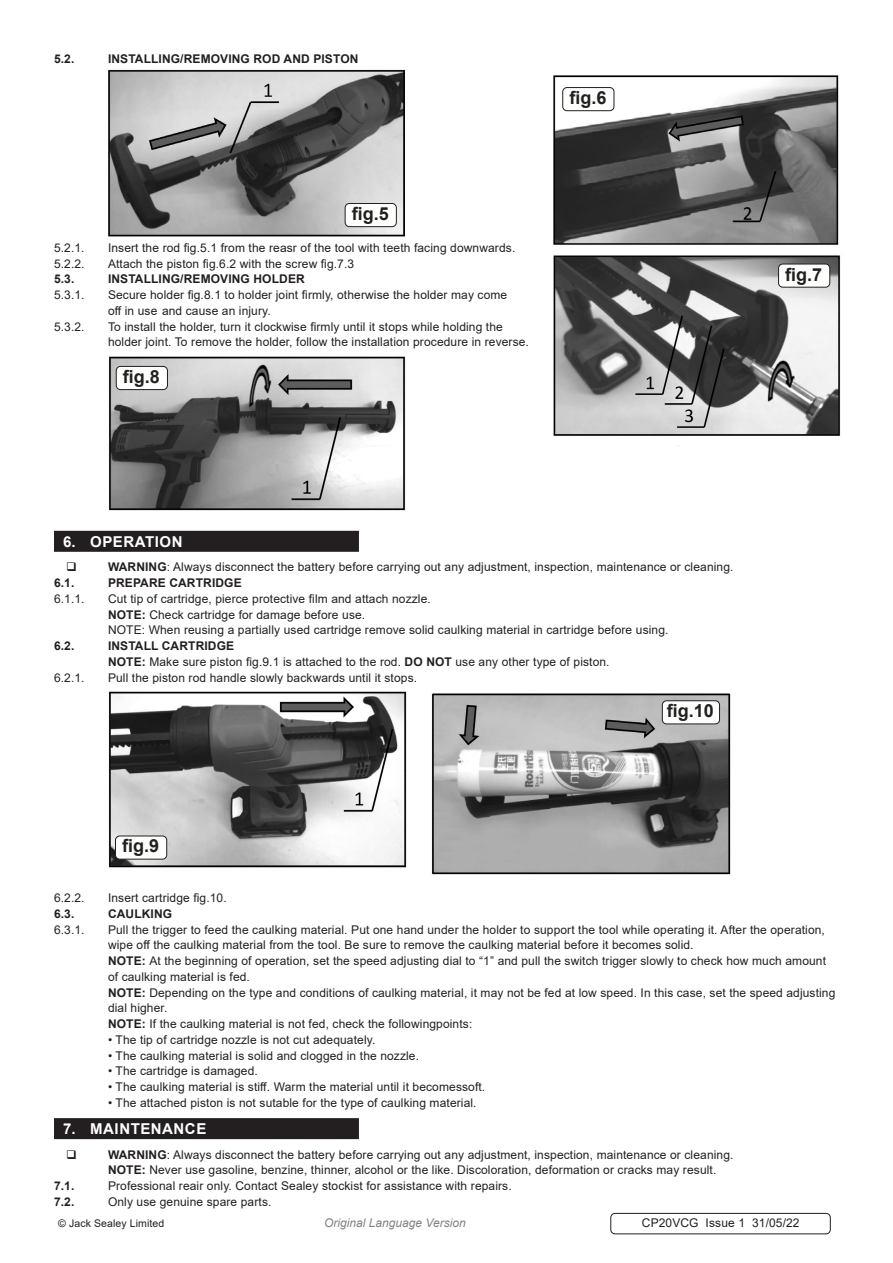
<style>
.page{position:relative;width:893px;height:1263px;background:#fff}
.page>*{position:absolute;margin:0;border:0;box-sizing:border-box;transform-origin:0 0}
.t1{font:700 18px "Arial";color:#231f20}
.t2{font:700 15px "Arial";letter-spacing:.035em;color:#fff}
.Body{font:12px/15.8px "Arial";letter-spacing:.01em;color:#231f20}
.t3{font:700 12px "Arial";letter-spacing:.01em;color:#231f20}
.t4{font:italic 12px "Arial";color:#808285}
.Body__Footer{font:12px "Arial";letter-spacing:.01em;color:#231f20}
.Body__Justified__7pt{font:10.5px "Arial";letter-spacing:.01em;color:#231f20}
.s1{font-weight:700}
</style>
<div class="page">
<div style="left:54px;top:531px;width:305px;height:21px;background:#231f20"></div>
<div style="left:54px;top:1118px;width:305px;height:21px;background:#231f20"></div>
<img style="left:108px;top:69px;width:297px;height:168px">
<img style="left:553px;top:75px;width:288px;height:361px">
<img style="left:109px;top:356px;width:297px;height:155px">
<div style="left:345px;top:203px;width:51px;height:24px;background:#fcfffc;border-radius:4px"></div>
<div style="left:345px;top:203px;width:52px;height:24px;border:1px solid #231f20;border-radius:4px"></div>
<div style="left:563px;top:88px;width:51px;height:23px;background:#fcfffc;border-radius:4px"></div>
<div style="left:562px;top:87px;width:52px;height:24px;border:1px solid #231f20;border-radius:4px"></div>
<div style="left:778px;top:264px;width:52px;height:23px;background:#fcfffc;border-radius:4px"></div>
<div style="left:778px;top:264px;width:52px;height:24px;border:1px solid #231f20;border-radius:4px"></div>
<div style="left:116px;top:366px;width:51px;height:24px;background:#fcfffc;border-radius:4px"></div>
<div style="left:116px;top:366px;width:52px;height:24px;border:1px solid #231f20;border-radius:4px"></div>
<img style="left:108px;top:691px;width:299px;height:177px">
<img style="left:432px;top:693px;width:299px;height:182px">
<div style="left:115px;top:836px;width:52px;height:23px;background:#fcfffc;border-radius:4px"></div>
<div style="left:115px;top:836px;width:52px;height:23px;border:1px solid #231f20;border-radius:4px"></div>
<div style="left:662px;top:701px;width:57px;height:23px;background:#fcfffc;border-radius:4px"></div>
<div style="left:662px;top:700px;width:58px;height:24px;border:1px solid #231f20;border-radius:4px"></div>
<div style="left:610px;top:1213px;width:221px;height:21px;border:1px solid #231f20;border-radius:4px"></div>
<p class="t3" style="left:54px;top:50px;width:22px">5.2.</p>
<p class="t3" style="left:108px;top:50px;width:252px">INSTALLING/REMOVING ROD AND PISTON</p>
<p class="t1" style="left:352px;top:201px;width:39px">fig.5</p>
<p class="Body" style="left:54px;top:240px;width:32px">5.2.1.</p>
<p class="Body" style="left:108px;top:240px;width:409px">Insert the rod fig.5.1 from the reasr of the tool with teeth facing downwards.</p>
<p class="Body" style="left:54px;top:255px;width:32px">5.2.2.</p>
<p class="Body" style="left:108px;top:255px;width:248px">Attach the piston fig.6.2 with the screw fig.7.3</p>
<p class="t3" style="left:54px;top:271px;width:22px">5.3.</p>
<p class="t3" style="left:108px;top:271px;width:198px">INSTALLING/REMOVING HOLDER</p>
<p class="Body" style="left:54px;top:287px;width:32px">5.3.1.</p>
<p class="Body" style="left:108px;top:287px;width:401px">Secure holder fig.8.1 to holder joint firmly, otherwise the holder may come</p>
<p class="Body" style="left:108px;top:303px;width:164px">off in use and cause an injury.</p>
<p class="Body" style="left:54px;top:318px;width:32px">5.3.2.</p>
<p class="Body" style="left:108px;top:318px;width:396px">To install the holder, turn it clockwise firmly until it stops while holding the</p>
<p class="Body" style="left:108px;top:334px;width:422px">holder joint. To remove the holder, follow the installation procedure in reverse.</p>
<p class="t1" style="left:123px;top:364px;width:39px">fig.8</p>
<p class="t1" style="left:569px;top:85px;width:39px">fig.6</p>
<p class="t1" style="left:785px;top:261px;width:39px">fig.7</p>
<p class="t2" style="left:63px;top:531px;width:121px">6. OPERATION</p>
<p class="Body" style="left:108px;top:559px;width:627px"><span class="s1">WARNING</span>: Always disconnect the battery before carrying out any adjustment, inspection, maintenance or cleaning.</p>
<p class="t3" style="left:54px;top:574px;width:22px">6.1.</p>
<p class="t3" style="left:108px;top:574px;width:135px">PREPARE CARTRIDGE</p>
<p class="Body" style="left:54px;top:591px;width:32px">6.1.1.</p>
<p class="Body" style="left:108px;top:591px;width:324px">Cut tip of cartridge, pierce protective film and attach nozzle.</p>
<p class="Body" style="left:108px;top:606px;width:259px"><span class="s1">NOTE:</span> Check cartridge for damage before use.</p>
<p class="Body" style="left:108px;top:622px;width:562px">NOTE: When reusing a partially used cartridge remove solid caulking material in cartridge before using.</p>
<p class="t3" style="left:54px;top:637px;width:22px">6.2.</p>
<p class="t3" style="left:108px;top:637px;width:128px">INSTALL CARTRIDGE</p>
<p class="Body" style="left:108px;top:654px;width:503px"><span class="s1">NOTE:</span> Make sure piston fig.9.1 is attached to the rod. <span class="s1">DO NOT</span> use any other type of piston.</p>
<p class="Body" style="left:54px;top:669px;width:32px">6.2.1.</p>
<p class="Body" style="left:108px;top:669px;width:311px">Pull the piston rod handle slowly backwards until it stops.</p>
<p class="t1" style="left:122px;top:833px;width:39px">fig.9</p>
<p class="t1" style="left:667px;top:698px;width:49px">fig.10</p>
<p class="Body" style="left:54px;top:890px;width:32px">6.2.2.</p>
<p class="Body" style="left:108px;top:890px;width:120px">Insert cartridge fig.10.</p>
<p class="t3" style="left:54px;top:905px;width:22px">6.3.</p>
<p class="t3" style="left:108px;top:905px;width:66px">CAULKING</p>
<p class="Body" style="left:54px;top:921px;width:32px">6.3.1.</p>
<p class="Body" style="left:108px;top:921px;width:718px">Pull the trigger to feed the caulking material. Put one hand under the holder to support the tool while operating it. After the operation, wipe off the caulking material from the tool. Be sure to remove the caulking material before it becomes solid.</p>
<p class="Body" style="left:108px;top:953px;width:720px"><span class="s1">NOTE:</span> At the beginning of operation, set the speed adjusting dial to “1” and pull the switch trigger slowly to check how much amount of caulking material is fed.</p>
<p class="Body" style="left:108px;top:984px;width:729px"><span class="s1">NOTE:</span> Depending on the type and conditions of caulking material, it may not be fed at low speed. In this case, set the speed adjusting dial higher.</p>
<p class="Body" style="left:108px;top:1016px;width:366px"><span class="s1">NOTE:</span> If the caulking material is not fed, check the followingpoints:</p>
<p class="Body" style="left:108px;top:1032px;width:269px">• The tip of cartridge nozzle is not cut adequately.</p>
<p class="Body" style="left:108px;top:1047px;width:313px">• The caulking material is solid and clogged in the nozzle.</p>
<p class="Body" style="left:108px;top:1063px;width:151px">• The cartridge is damaged.</p>
<p class="Body" style="left:108px;top:1079px;width:379px">• The caulking material is stiff. Warm the material until it becomessoft.</p>
<p class="Body" style="left:108px;top:1095px;width:370px">• The attached piston is not sutable for the type of caulking material.</p>
<p class="t2" style="left:63px;top:1118px;width:145px">7. MAINTENANCE</p>
<p class="Body" style="left:108px;top:1146px;width:627px"><span class="s1">WARNING</span>: Always disconnect the battery before carrying out any adjustment, inspection, maintenance or cleaning.</p>
<p class="Body" style="left:108px;top:1162px;width:610px"><span class="s1">NOTE:</span> Never use gasoline, benzine, thinner, alcohol or the like. Discoloration, deformation or cracks may result.</p>
<p class="t3" style="left:54px;top:1177px;width:22px">7.1.</p>
<p class="Body" style="left:108px;top:1178px;width:405px">Professional reair only. Contact Sealey stockist for assistance with repairs.</p>
<p class="t3" style="left:54px;top:1193px;width:22px">7.2.</p>
<p class="Body" style="left:108px;top:1194px;width:165px">Only use genuine spare parts.</p>
<p class="Body__Justified__7pt" style="left:58px;top:1216px;width:108px">© Jack Sealey Limited</p>
<p class="t4" style="left:324px;top:1215px;width:143px">Original Language Version</p>
<p class="Body__Footer" style="left:642px;top:1214px;width:159px">CP20VCG Issue 1 31/05/22</p>
</div>
